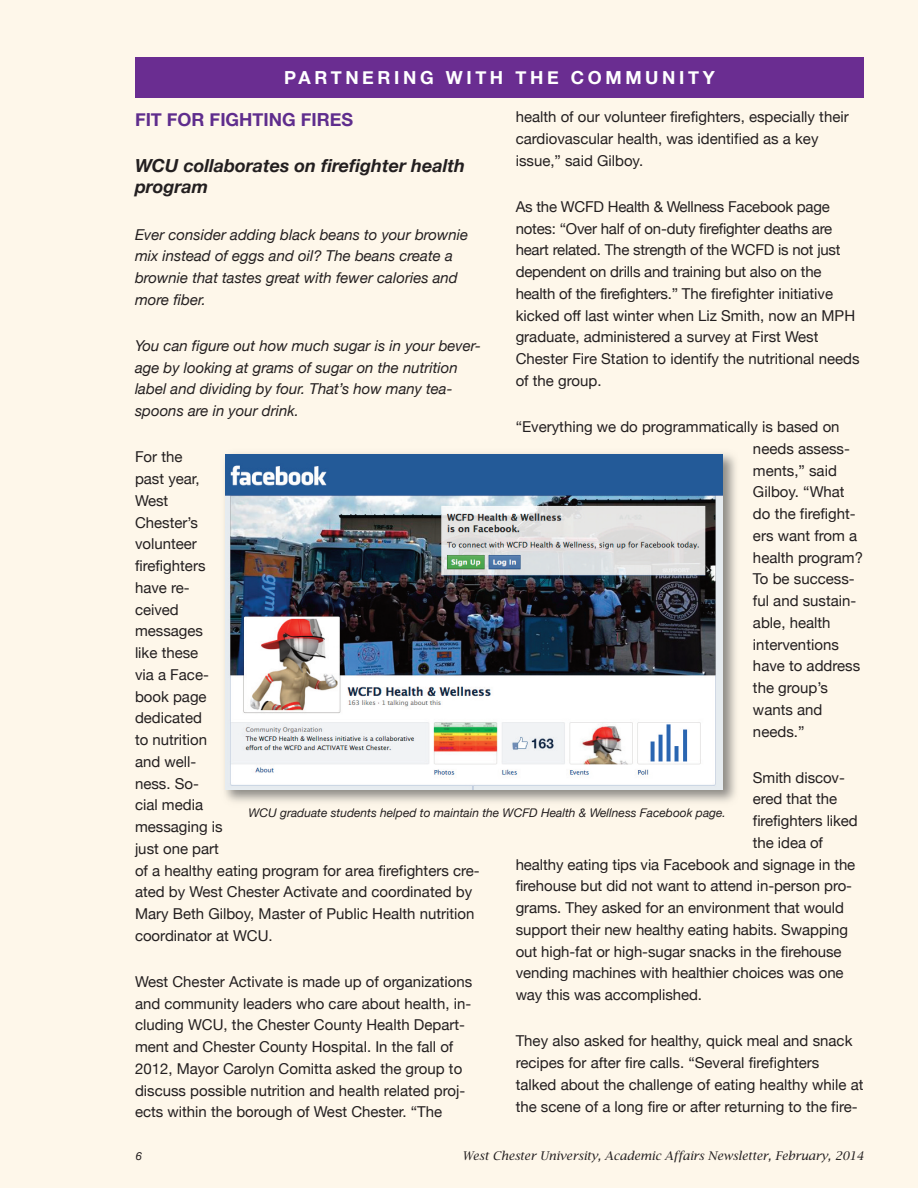
<style>
.page{position:relative;width:918px;height:1188px;background:#fef7ea}
.page>*{position:absolute;margin:0;border:0;box-sizing:border-box;transform-origin:0 0}
.t1{font:italic 700 18px/21.8px "Helvetica Neue";color:#231f20}
.t2{font:700 18px "Helvetica Neue";letter-spacing:.2em;color:#fff}
.t3{font:700 18px "Helvetica Neue";color:#5f2d8d}
.t4{font:15px/21.8px "Helvetica Neue";color:#231f20}
.t5{font:italic 15px/21.8px "Helvetica Neue";color:#231f20}
.t6{font:italic 12px "Helvetica Neue";color:#231f20}
.t7{font:italic 12px "Lucida Bright";color:#231f20}
.t8{font:italic 11.25px "Helvetica Neue";color:#231f20}
</style>
<div class="page">
<img style="left:219px;top:447px;width:523px;height:362px">
<img style="left:249px;top:808px;width:47px;height:1px">
<img style="left:225px;top:454px;width:497px;height:335px">
<div style="left:135px;top:57px;width:729px;height:41px;background:#6a2d91"></div>
<p class="t2" style="left:284px;top:67px;width:432px">PA RTNERING WITH THE COMMUNITY</p>
<p class="t4" style="left:516px;top:106px;width:335px">health of our volunteer firefighters, especially their cardiovascular health, was identified as a key issue,” said Gilboy.</p>
<p class="t4" style="left:516px;top:195px;width:345px">As the WCFD Health &amp; Wellness Facebook page notes: “Over half of on-duty firefighter deaths are heart related. The strength of the WCFD is not just dependent on drills and training but also on the health of the firefighters.” The firefighter initiative kicked off last winter when Liz Smith, now an MPH graduate, administered a survey at First West Chester Fire Station to identify the nutritional needs of the group.</p>
<p class="t4" style="left:753px;top:416px;width:112px;text-indent:-237px">“Everything we do programmatically is based on needs assess&shy;ments,” said<br>Gilboy. “What do the firefight&shy;ers want from a health program?<br>To be success&shy;ful and sustain&shy;able, health interventions have to address the group’s wants and needs.”</p>
<p class="t4" style="left:753px;top:766px;width:93px">Smith discov-</p>
<p class="t4" style="left:753px;top:788px;width:86px">ered that the</p>
<p class="t4" style="left:753px;top:810px;width:106px">firefighters liked</p>
<p class="t4" style="left:753px;top:831px;width:72px">the idea of</p>
<p class="t4" style="left:516px;top:853px;width:341px">healthy eating tips via Facebook and signage in the</p>
<p class="t4" style="left:516px;top:875px;width:338px">firehouse but did not want to attend in-person pro-</p>
<p class="t4" style="left:516px;top:897px;width:330px">grams. They asked for an environment that would</p>
<p class="t4" style="left:516px;top:918px;width:334px">support their new healthy eating habits. Swapping</p>
<p class="t4" style="left:516px;top:940px;width:327px">out high-fat or high-sugar snacks in the firehouse</p>
<p class="t4" style="left:516px;top:962px;width:329px">vending machines with healthier choices was one</p>
<p class="t4" style="left:516px;top:984px;width:188px">way this was accomplished.</p>
<p class="t4" style="left:516px;top:1030px;width:349px">They also asked for healthy, quick meal and snack recipes for after fire calls. “Several firefighters talked about the challenge of eating healthy while at the scene of a long fire or after returning to the fire-</p>
<p class="t3" style="left:135px;top:108px;width:220px">FIT FOR FIGHTING FIRES</p>
<p class="t1" style="left:135px;top:154px;width:332px">WCU collaborates on firefighter health program</p>
<p class="t5" style="left:135px;top:223px;width:335px">Ever consider adding black beans to your brownie mix instead of eggs and oil? The beans create a brownie that tastes great with fewer calories and more fiber.</p>
<p class="t5" style="left:135px;top:334px;width:347px">You can figure out how much sugar is in your bever&shy;age by looking at grams of sugar on the nutrition label and dividing by four. That’s how many tea&shy;spoons are in your drink.</p>
<p class="t4" style="left:135px;top:446px;width:346px">For the<br>past year,<br>West<br>Chester’s<br>volunteer<br>firefighters<br>have re-<br>ceived<br>messages<br>like these<br>via a Face-<br>book page<br>dedicated<br>to nutrition<br>and well-<br>ness. So-<br>cial media<br>messaging is<br>just one part<br>of a healthy eating program for area firefighters cre&shy;ated by West Chester Activate and coordinated by<br>Mary Beth Gilboy, Master of Public Health nutrition coordinator at WCU.</p>
<p class="t4" style="left:135px;top:971px;width:339px">West Chester Activate is made up of organizations and community leaders who care about health, in&shy;cluding WCU, the Chester County Health Depart&shy;ment and Chester County Hospital. In the fall of 2012, Mayor Carolyn Comitta asked the group to discuss possible nutrition and health related proj&shy;ects within the borough of West Chester. “The</p>
<p class="t6" style="left:248px;top:805px;width:479px">WCU graduate students helped to maintain the WCFD Health &amp; Wellness Facebook page.</p>
<p class="t8" style="left:136px;top:1149px;width:8px">6</p>
<p class="t7" style="left:462px;top:1149px;width:403px">West Chester University, Academic Affairs Newsletter, February, 2014</p>
</div>
